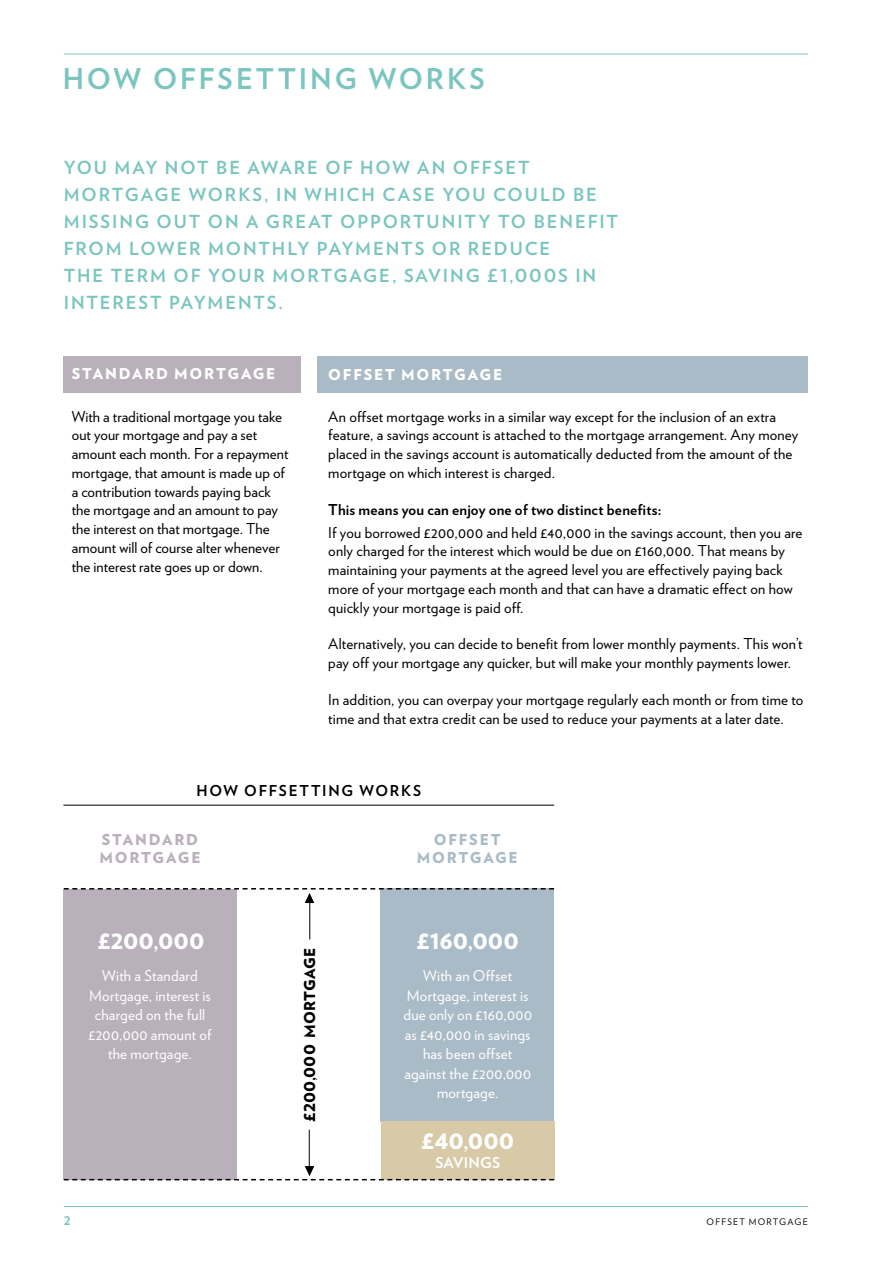
<style>
.page{position:relative;width:893px;height:1263px;background:#fff}
.page>*{position:absolute;margin:0;border:0;box-sizing:border-box;transform-origin:0 0}
.t1{font:700 28.5px "Verlag";letter-spacing:.105em;color:#7bc5bf}
.t2{font:900 21px "Verlag";color:#fff}
.t3{font:700 18px/27px "Verlag";letter-spacing:.105em;color:#7bc5bf}
.t4{font:15px/18.8px "Verlag";letter-spacing:.01em;color:#000}
.t5{font:15px/19.5px "Verlag";letter-spacing:.01em;color:#fff;text-align:center}
.t6{font:700 15px "Verlag";letter-spacing:.015em;color:#000}
.t7{font:900 15px "Verlag";letter-spacing:.12em;color:#fff}
.t8{font:700 15px "Verlag";letter-spacing:.115em;color:#000}
.t9{font:900 15px/18px "Verlag";letter-spacing:.12em;color:#bab0bb}
.t10{font:900 15px "Verlag";letter-spacing:.01em;color:#000}
.t11{font:900 15px/18px "Verlag";letter-spacing:.12em;color:#aabbc8;text-align:center}
.t12{font:700 15px "Verlag";letter-spacing:.015em;color:#fff}
.t13{font:700 15px "Verlag";color:#7bc5bf}
.t14{font:9px "Verlag";letter-spacing:.13em;color:#000}
</style>
<div class="page">
<div style="left:317px;top:356px;width:491px;height:36px;background:#aabbc8"></div>
<div style="left:63px;top:356px;width:237px;height:36px;background:#bab0bb"></div>
<hr style="left:63px;top:805px;width:491px;height:1px;background:#000">
<div style="left:64px;top:889px;width:173px;height:291px;background:#bab0bb"></div>
<div style="left:381px;top:889px;width:173px;height:233px;background:#aabbc8"></div>
<div style="left:381px;top:1121px;width:173px;height:58px;background:#d9caa7"></div>
<svg style="left:65px;top:1166px;width:488px;height:14px"></svg>
<hr style="left:309px;top:1130px;width:1px;height:37px;background:#000">
<svg style="left:65px;top:888px;width:488px;height:15px"></svg>
<hr style="left:309px;top:902px;width:1px;height:37px;background:#000">
<hr style="left:64px;top:54px;width:744px;height:1px;background:#7bc5bf">
<hr style="left:64px;top:1206px;width:744px;height:1px;background:#7bc5bf">
<h1 class="t1" style="left:63px;top:56px;width:424px">HOW OFFSETTING WORKS</h1>
<p class="t3" style="left:64px;top:153px;width:556px">YOU MAY NOT BE AWARE OF HOW AN OFFSET MORTGAGE WORKS, IN WHICH CASE YOU COULD BE MISSING OUT ON A GREAT OPPORTUNITY TO BENEFIT FROM LOWER MONTHLY PAYMENTS OR REDUCE<br>THE TERM OF YOUR MORTGAGE, SAVING £1,000S IN INTEREST PAYMENTS.</p>
<p class="t7" style="left:72px;top:361px;width:205px">STANDARD MORTGAGE</p>
<p class="t7" style="left:328px;top:362px;width:175px">OFFSET MORTGAGE</p>
<p class="t4" style="left:72px;top:406px;width:218px">With a traditional mortgage you take out your mortgage and pay a set amount each month. For a repayment mortgage, that amount is made up of a contribution towards paying back the mortgage and an amount to pay the interest on that mortgage. The amount will of course alter whenever the interest rate goes up or down.</p>
<p class="t4" style="left:328px;top:406px;width:472px">An offset mortgage works in a similar way except for the inclusion of an extra feature, a savings account is attached to the mortgage arrangement. Any money placed in the savings account is automatically deducted from the amount of the mortgage on which interest is charged.</p>
<p class="t6" style="left:328px;top:497px;width:335px">This means you can enjoy one of two distinct benefits:</p>
<p class="t4" style="left:328px;top:522px;width:476px">If you borrowed £200,000 and held £40,000 in the savings account, then you are only charged for the interest which would be due on £160,000. That means by maintaining your payments at the agreed level you are effectively paying back more of your mortgage each month and that can have a dramatic effect on how quickly your mortgage is paid off.</p>
<p class="t4" style="left:328px;top:634px;width:476px">Alternatively, you can decide to benefit from lower monthly payments. This won’t pay off your mortgage any quicker, but will make your monthly payments lower.</p>
<p class="t4" style="left:328px;top:689px;width:477px">In addition, you can overpay your mortgage regularly each month or from time to time and that extra credit can be used to reduce your payments at a later date.</p>
<p class="t8" style="left:196px;top:778px;width:226px">HOW OFFSETTING WORKS</p>
<p class="t9" style="left:99px;top:829px;width:103px">STANDARD<br>MORTGAGE</p>
<p class="t11" style="left:417px;top:829px;width:103px">OFFSET<br>MORTGAGE</p>
<h2 class="t2" style="left:97px;top:924px;width:109px">£200,000</h2>
<h2 class="t2" style="left:417px;top:924px;width:104px">£160,000</h2>
<p class="t10" style="left:297px;top:1122px;width:176px;rotate:-90deg">£200,000 MORTGAGE</p>
<p class="t5" style="left:89px;top:965px;width:124px">With a Standard<br>Mortgage, interest is charged on the full £200,000 amount of the mortgage.</p>
<p class="t5" style="left:403px;top:965px;width:130px">With an Offset<br>Mortgage, interest is due only on £160,000 as £40,000 in savings has been offset against the £200,000 mortgage.</p>
<h2 class="t2" style="left:421px;top:1124px;width:95px">£40,000</h2>
<p class="t12" style="left:435px;top:1151px;width:66px">SAVINGS</p>
<p class="t13" style="left:64px;top:1207px;width:8px">2</p>
<p class="t14" style="left:707px;top:1215px;width:103px">OFFSET MORTGAGE</p>
</div>
